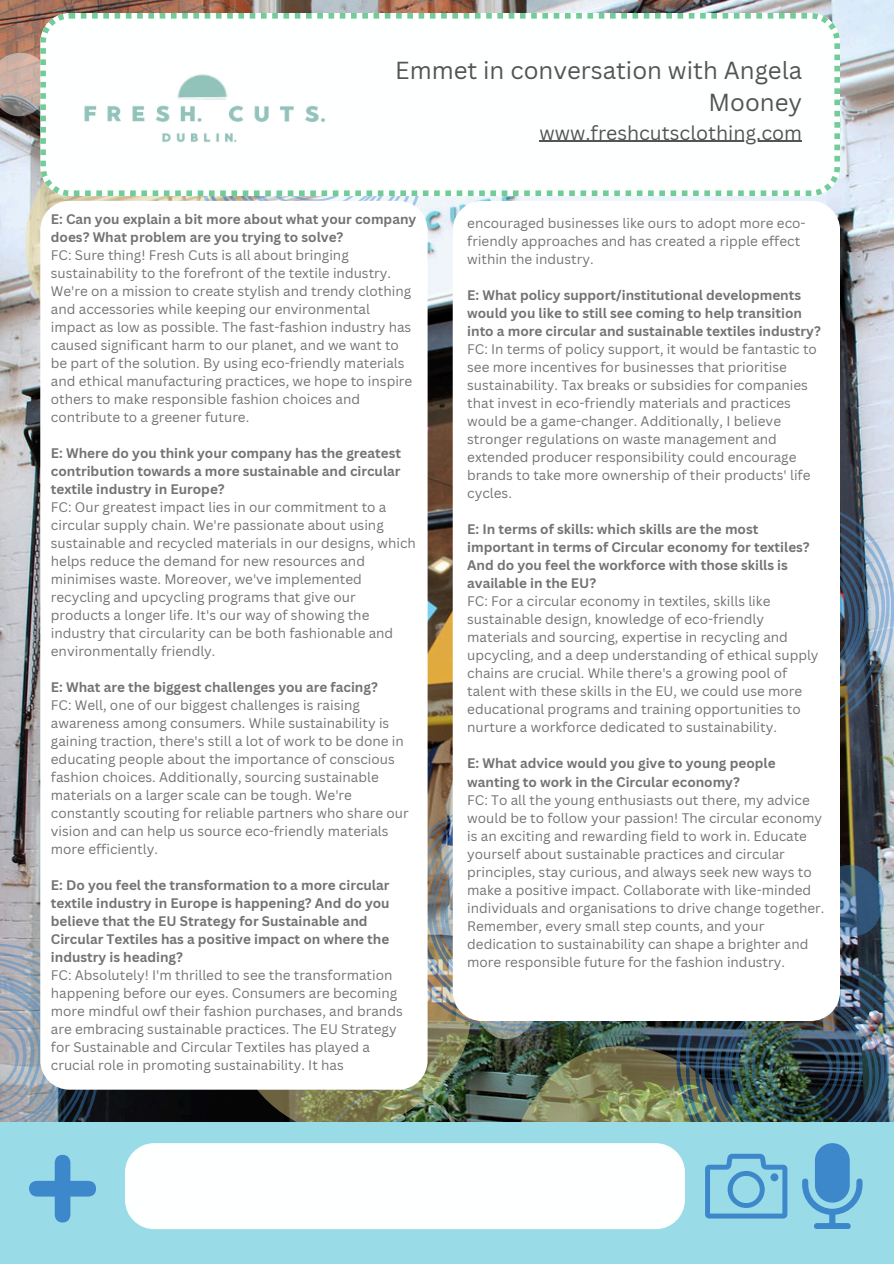
<style>
.page{position:relative;width:894px;height:1264px;background:#fff}
.page>*{position:absolute;margin:0;border:0;box-sizing:border-box;transform-origin:0 0}
.t1{font:24px/32.7px "Canva Sans";color:#545454;text-align:right}
.t2{font:19.5px "Canva Sans";color:#545454}
.t3{font:13.5px/18px "Canva Sans";color:#737373}
.t4{font:700 13.5px/18px "Canva Sans";color:#737373}
</style>
<div class="page">
<img style="left:0;top:0;width:893px;height:1122px">
<svg style="left:190px;top:1089px;width:131px;height:33px;background:#343325"></svg>
<svg style="left:0;top:146px;width:189px;height:271px;background:#c6c7c4"></svg>
<svg style="left:208px;top:196px;width:214px;height:17px"></svg>
<svg style="left:0;top:39px;width:40px;height:107px;background:#a6918a"></svg>
<div style="left:0;top:1122px;width:893px;height:141px;background:#9adbe8"></div>
<div style="left:40px;top:201px;width:387px;height:888px;background:#fff;border-radius:29px"></div>
<div style="left:125px;top:1143px;width:559px;height:86px;background:#feffff;border-radius:29px"></div>
<svg style="left:0;top:943px;width:101px;height:279px"></svg>
<svg style="left:40px;top:13px;width:799px;height:183px"></svg>
<img style="left:158px;top:65px;width:88px;height:35px">
<img style="left:79px;top:100px;width:247px;height:44px">
<svg style="left:839px;top:500px;width:52px;height:231px"></svg>
<img style="left:839px;top:504px;width:49px;height:216px">
<img style="left:321px;top:788px;width:572px;height:442px">
<div style="left:452px;top:201px;width:387px;height:819px;background:#fff;border-radius:29px"></div>
<hr style="left:539px;top:141px;width:262px;height:1px;background:#545454">
<p class="t1" style="left:395px;top:53px;width:408px">Emmet in conversation with Angela<br>Mooney</p>
<p class="t2" style="left:539px;top:119px;width:264px">www.freshcutsclothing.com</p>
<h1 class="t4" style="left:51px;top:210px;width:367px">E: Can you explain a bit more about what your company does? What problem are you trying to solve?</h1>
<p class="t3" style="left:51px;top:246px;width:363px">FC: Sure thing! Fresh Cuts is all about bringing sustainability to the forefront of the textile industry.<br>We're on a mission to create stylish and trendy clothing and accessories while keeping our environmental impact as low as possible. The fast-fashion industry has caused significant harm to our planet, and we want to be part of the solution. By using eco-friendly materials and ethical manufacturing practices, we hope to inspire others to make responsible fashion choices and contribute to a greener future.</p>
<p class="t4" style="left:51px;top:444px;width:351px;text-align:justify">E: Where do you think your company has the greatest contribution towards a more sustainable and circular textile industry in Europe?</p>
<p class="t3" style="left:51px;top:498px;width:366px">FC: Our greatest impact lies in our commitment to a circular supply chain. We're passionate about using sustainable and recycled materials in our designs, which helps reduce the demand for new resources and minimises waste. Moreover, we've implemented recycling and upcycling programs that give our products a longer life. It's our way of showing the industry that circularity can be both fashionable and environmentally friendly.</p>
<p class="t4" style="left:51px;top:678px;width:328px">E: What are the biggest challenges you are facing?</p>
<p class="t3" style="left:51px;top:696px;width:359px">FC: Well, one of our biggest challenges is raising awareness among consumers. While sustainability is gaining traction, there's still a lot of work to be done in educating people about the importance of conscious fashion choices. Additionally, sourcing sustainable materials on a larger scale can be tough. We're constantly scouting for reliable partners who share our vision and can help us source eco-friendly materials more efficiently.</p>
<p class="t4" style="left:51px;top:876px;width:340px">E: Do you feel the transformation to a more circular textile industry in Europe is happening? And do you believe that the EU Strategy for Sustainable and Circular Textiles has a positive impact on where the industry is heading?</p>
<p class="t3" style="left:51px;top:966px;width:353px">FC: Absolutely! I'm thrilled to see the transformation happening before our eyes. Consumers are becoming more mindful owf their fashion purchases, and brands are embracing sustainable practices. The EU Strategy for Sustainable and Circular Textiles has played a crucial role in promoting sustainability. It has</p>
<p class="t3" style="left:467px;top:214px;width:340px">encouraged businesses like ours to adopt more eco&shy;friendly approaches and has created a ripple effect within the industry.</p>
<p class="t4" style="left:467px;top:286px;width:355px">E: What policy support/institutional developments would you like to still see coming to help transition into a more circular and sustainable textiles industry?</p>
<p class="t3" style="left:467px;top:340px;width:351px">FC: In terms of policy support, it would be fantastic to see more incentives for businesses that prioritise sustainability. Tax breaks or subsidies for companies that invest in eco-friendly materials and practices would be a game-changer. Additionally, I believe stronger regulations on waste management and extended producer responsibility could encourage brands to take more ownership of their products' life cycles.</p>
<p class="t4" style="left:467px;top:520px;width:344px">E: In terms of skills: which skills are the most important in terms of Circular economy for textiles?<br>And do you feel the workforce with those skills is available in the EU?</p>
<p class="t3" style="left:467px;top:592px;width:353px">FC: For a circular economy in textiles, skills like sustainable design, knowledge of eco-friendly materials and sourcing, expertise in recycling and upcycling, and a deep understanding of ethical supply chains are crucial. While there's a growing pool of talent with these skills in the EU, we could use more educational programs and training opportunities to nurture a workforce dedicated to sustainability.</p>
<p class="t4" style="left:467px;top:754px;width:310px">E: What advice would you give to young people wanting to work in the Circular economy?</p>
<p class="t3" style="left:467px;top:790px;width:358px">FC: To all the young enthusiasts out there, my advice would be to follow your passion! The circular economy is an exciting and rewarding field to work in. Educate yourself about sustainable practices and circular principles, stay curious, and always seek new ways to make a positive impact. Collaborate with like-minded individuals and organisations to drive change together.<br>Remember, every small step counts, and your dedication to sustainability can shape a brighter and more responsible future for the fashion industry.</p>
</div>
